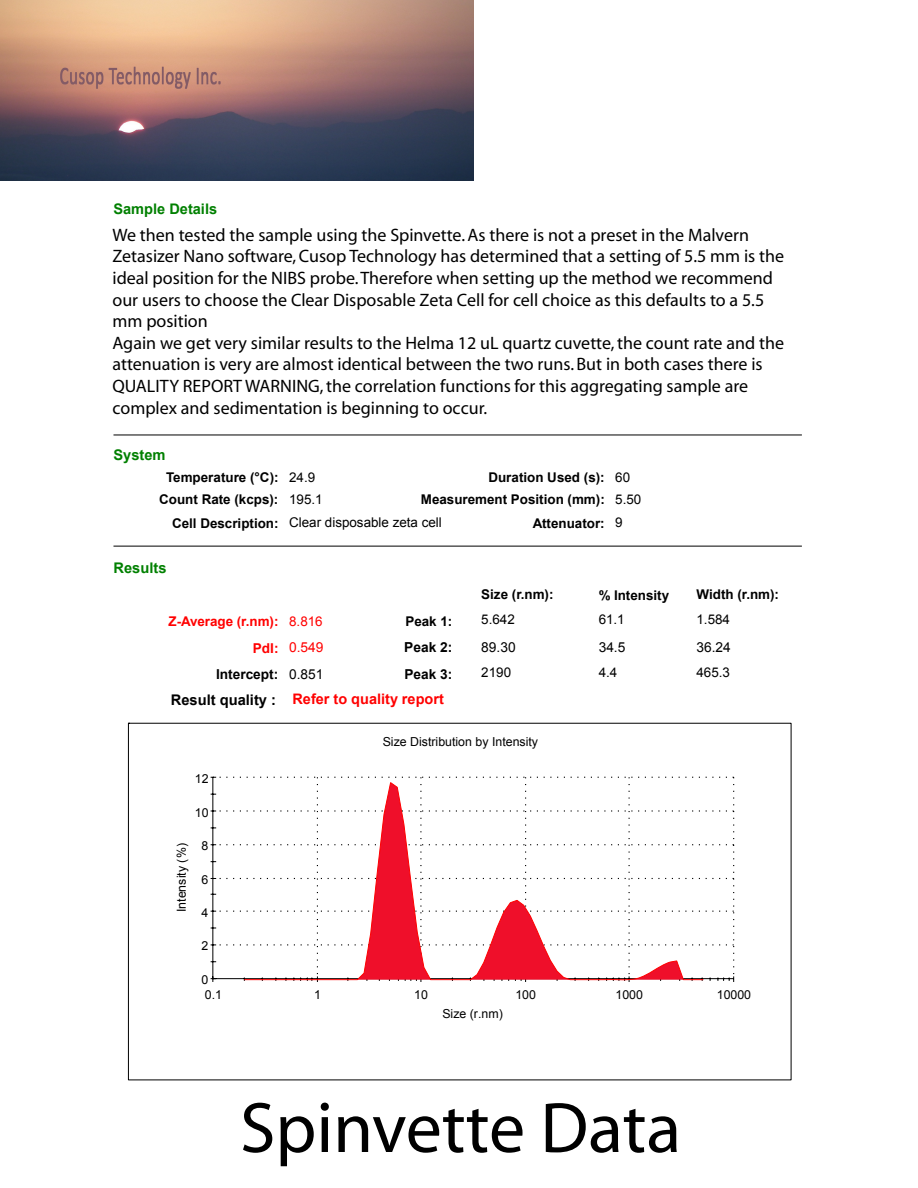
<style>
.page{position:relative;width:918px;height:1188px;background:#fff}
.page>*{position:absolute;margin:0;border:0;box-sizing:border-box;transform-origin:0 0}
.t1{font:72px "Myriad";color:#000}
.t2{font:18px/21.6px "Myriad";color:#000}
.t3{font:700 14.7px "Arial";color:#008000}
.t4{font:700 14.55px "Arial";color:#f00}
.t5{font:700 14.55px "Arial";color:#008000}
.t6{font:13.8px "Arial";color:#000}
.t7{font:700 13.8px "Arial";color:#000}
.t8{font:13.8px "Arial";color:#f00}
.t9{font:700 13.65px "Arial";color:#000}
.t10{font:13.65px "Arial";color:#000}
.t11{font:700 13.65px "Arial";color:#f00}
.t12{font:700 13.35px "Arial";color:#000}
.t13{font:13.35px "Arial";color:#000}
.t14{font:700 13.35px "Arial";color:#f00}
.t15{font:13.35px "Arial";color:#f00}
.t16{font:12.3px "Arial";color:#000}
.s1{font-weight:400}
.s2{font-size:14.7px;color:#000}
</style>
<div class="page">
<svg style="left:128px;top:723px;width:663px;height:357px"></svg>
<hr style="left:113px;top:435px;width:689px;height:1px;background:#000">
<hr style="left:113px;top:546px;width:689px;height:1px;background:#000">
<img style="left:0;top:0;width:474px;height:181px">
<p class="t5" style="left:113px;top:199px;width:105px">Sample Details</p>
<p class="t2" style="left:112px;top:225px;width:673px">We then tested the sample using the Spinvette. As there is not a preset in the Malvern Zetasizer Nano software, Cusop Technology has determined that a setting of 5.5 mm is the ideal position for the NIBS probe. Therefore when setting up the method we recommend our users to choose the Clear Disposable Zeta Cell for cell choice as this defaults to a 5.5 mm position<br>Again we get very similar results to the Helma 12 uL quartz cuvette, the count rate and the attenuation is very are almost identical between the two runs. But in both cases there is QUALITY REPORT WARNING, the correlation functions for this aggregating sample are complex and sedimentation is beginning to occur.</p>
<p class="t3" style="left:113px;top:445px;width:54px">System</p>
<p class="t12" style="left:166px;top:468px;width:151px">Temperature (°C): <span class="s1">24.9</span></p>
<p class="t12" style="left:488px;top:468px;width:118px">Duration Used (s):</p>
<p class="t13" style="left:615px;top:468px;width:16px">60</p>
<p class="t12" style="left:159px;top:491px;width:121px">Count Rate (kcps):</p>
<p class="t13" style="left:289px;top:491px;width:35px">195.1</p>
<p class="t12" style="left:421px;top:491px;width:185px">Measurement Position (mm):</p>
<p class="t13" style="left:615px;top:491px;width:28px">5.50</p>
<p class="t13" style="left:289px;top:514px;width:154px">Clear disposable zeta cell</p>
<p class="t12" style="left:172px;top:514px;width:108px">Cell Description:</p>
<p class="t12" style="left:533px;top:514px;width:74px">Attenuator:</p>
<p class="t13" style="left:615px;top:514px;width:9px">9</p>
<p class="t3" style="left:113px;top:559px;width:55px">Results</p>
<p class="t14" style="left:169px;top:612px;width:111px">Z-Average (r.nm):</p>
<p class="t15" style="left:289px;top:612px;width:35px">8.816</p>
<p class="t12" style="left:481px;top:585px;width:74px">Size (r.nm):</p>
<p class="t12" style="left:697px;top:585px;width:84px">Width (r.nm):</p>
<p class="t12" style="left:599px;top:586px;width:72px">% Intensity</p>
<p class="t12" style="left:405px;top:612px;width:48px">Peak 1:</p>
<p class="t13" style="left:481px;top:611px;width:35px">5.642</p>
<p class="t13" style="left:599px;top:611px;width:28px">61.1</p>
<p class="t13" style="left:697px;top:611px;width:35px">1.584</p>
<p class="t11" style="left:253px;top:639px;width:27px">PdI:</p>
<p class="t6" style="left:481px;top:638px;width:36px">89.30</p>
<p class="t8" style="left:289px;top:638px;width:36px">0.549</p>
<p class="t7" style="left:404px;top:638px;width:50px">Peak 2:</p>
<p class="t6" style="left:697px;top:638px;width:36px">36.24</p>
<p class="t6" style="left:599px;top:638px;width:28px">34.5</p>
<p class="t9" style="left:216px;top:665px;width:64px">Intercept:</p>
<p class="t10" style="left:289px;top:665px;width:36px">0.851</p>
<p class="t9" style="left:404px;top:665px;width:49px">Peak 3:</p>
<p class="t13" style="left:697px;top:664px;width:35px">465.3</p>
<p class="t13" style="left:481px;top:664px;width:31px">2190</p>
<p class="t13" style="left:599px;top:664px;width:20px">4.4</p>
<p class="t4" style="left:171px;top:690px;width:274px"><span class="s2">Result quality :</span> Refer to quality report</p>
<p class="t16" style="left:195px;top:771px;width:15px">12</p>
<p class="t16" style="left:195px;top:804px;width:15px">10</p>
<p class="t16" style="left:173px;top:912px;width:70px;rotate:-90deg">Intensity (%)</p>
<p class="t16" style="left:202px;top:838px;width:8px">8</p>
<p class="t16" style="left:202px;top:872px;width:8px">6</p>
<p class="t16" style="left:202px;top:904px;width:8px">4</p>
<p class="t16" style="left:202px;top:938px;width:8px">2</p>
<p class="t16" style="left:202px;top:972px;width:8px">0</p>
<p class="t16" style="left:383px;top:733px;width:157px">Size Distribution by Intensity</p>
<p class="t16" style="left:205px;top:987px;width:19px">0.1</p>
<p class="t16" style="left:314px;top:987px;width:8px">1</p>
<p class="t16" style="left:414px;top:987px;width:15px">10</p>
<p class="t16" style="left:515px;top:987px;width:22px">100</p>
<p class="t16" style="left:616px;top:987px;width:29px">1000</p>
<p class="t16" style="left:717px;top:987px;width:36px">10000</p>
<p class="t16" style="left:442px;top:1006px;width:62px">Size (r.nm)</p>
<h1 class="t1" style="left:240px;top:1092px;width:443px">Spinvette Data</h1>
</div>
